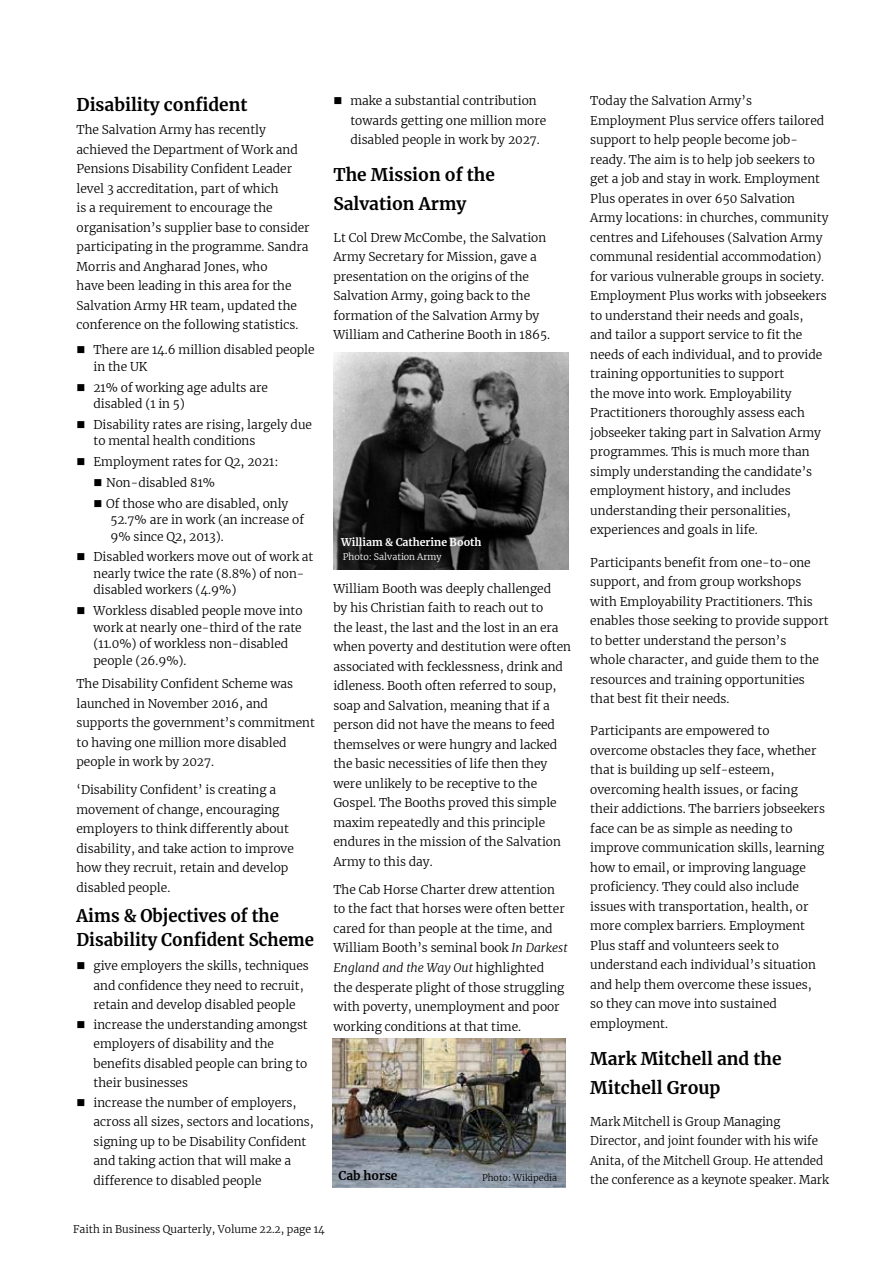
<style>
.page{position:relative;width:893px;height:1263px;background:#fff}
.page>*{position:absolute;margin:0;border:0;box-sizing:border-box;transform-origin:0 0}
.t1{font:700 17.25px/28.5px "Merriweather";color:#000}
.t2{font:300 12px/19.5px "Merriweather";color:#000}
.t3{font:700 12px "Merriweather";color:#000}
.t4{font:300 10.5px "Merriweather";color:#000}
.t5{font:700 10.5px "Merriweather";color:#fff}
.t6{font:300 9px "Merriweather";color:#fff}
.t7{font:300 9px "Merriweather";color:#000}
.s1{font-style:italic}
</style>
<div class="page">
<img style="left:332px;top:1038px;width:234px;height:149px">
<img style="left:333px;top:353px;width:235px;height:217px">
<h1 class="t1" style="left:77px;top:90px;width:172px">Disability confident</h1>
<p class="t2" style="left:77px;top:120px;width:235px">The Salvation Army has recently achieved the Department of Work and Pensions Disability Confident Leader level 3 accreditation, part of which<br>is a requirement to encourage the organisation’s supplier base to consider participating in the programme. Sandra Morris and Angharad Jones, who<br>have been leading in this area for the Salvation Army HR team, updated the conference on the following statistics.</p>
<p class="t2" style="left:94px;top:341px;width:223px;line-height:16.5px">There are 14.6 million disabled people in the UK</p>
<p class="t2" style="left:94px;top:379px;width:176px;line-height:16.5px">21% of working age adults are disabled (1 in 5)</p>
<p class="t2" style="left:94px;top:416px;width:220px;line-height:16.5px">Disability rates are rising, largely due to mental health conditions</p>
<p class="t2" style="left:106px;top:451px;width:184px;line-height:20.7px;text-indent:-13px">Employment rates for Q2, 2021:<br>Non-disabled 81%<br>Of those who are disabled, only</p>
<p class="t2" style="left:111px;top:511px;width:195px;line-height:16.5px">52.7% are in work (an increase of<br>9% since Q2, 2013).</p>
<p class="t2" style="left:93px;top:548px;width:221px;line-height:16.5px">Disabled workers move out of work at nearly twice the rate (8.8%) of non&shy;disabled workers (4.9%)</p>
<p class="t2" style="left:93px;top:602px;width:211px;line-height:16.5px">Workless disabled people move into work at nearly one-third of the rate (11.0%) of workless non-disabled people (26.9%).</p>
<p class="t2" style="left:76px;top:674px;width:240px">The Disability Confident Scheme was launched in November 2016, and supports the government’s commitment to having one million more disabled people in work by 2027.</p>
<p class="t2" style="left:76px;top:780px;width:219px">‘Disability Confident’ is creating a movement of change, encouraging employers to think differently about disability, and take action to improve how they recruit, retain and develop disabled people.</p>
<h1 class="t1" style="left:77px;top:903px;width:239px;line-height:24px">Aims &amp; Objectives of the<br>Disability Confident Scheme</h1>
<p class="t2" style="left:94px;top:955px;width:222px">give employers the skills, techniques and confidence they need to recruit, retain and develop disabled people increase the understanding amongst employers of disability and the benefits disabled people can bring to their businesses<br>increase the number of employers, across all sizes, sectors and locations, signing up to be Disability Confident and taking action that will make a difference to disabled people</p>
<p class="t2" style="left:350px;top:91px;width:197px">make a substantial contribution towards getting one million more disabled people in work by 2027.</p>
<h1 class="t1" style="left:333px;top:160px;width:163px">The Mission of the<br>Salvation Army</h1>
<p class="t2" style="left:333px;top:227px;width:218px">Lt Col Drew McCombe, the Salvation Army Secretary for Mission, gave a presentation on the origins of the Salvation Army, going back to the formation of the Salvation Army by William and Catherine Booth in 1865.</p>
<p class="t5" style="left:341px;top:535px;width:142px">William &amp; Catherine Booth</p>
<p class="t6" style="left:343px;top:550px;width:100px">Photo: Salvation Army</p>
<p class="t2" style="left:333px;top:578px;width:239px">William Booth was deeply challenged<br>by his Christian faith to reach out to<br>the least, the last and the lost in an era when poverty and destitution were often associated with fecklessness, drink and idleness. Booth often referred to soup, soap and Salvation, meaning that if a person did not have the means to feed themselves or were hungry and lacked the basic necessities of life then they were unlikely to be receptive to the Gospel. The Booths proved this simple maxim repeatedly and this principle endures in the mission of the Salvation Army to this day.</p>
<p class="t2" style="left:333px;top:879px;width:236px">The Cab Horse Charter drew attention to the fact that horses were often better cared for than people at the time, and William Booth’s seminal book <span class="s1">In Darkest England and the Way Out</span> highlighted<br>the desperate plight of those struggling with poverty, unemployment and poor working conditions at that time.</p>
<p class="t3" style="left:338px;top:1167px;width:61px">Cab horse</p>
<p class="t7" style="left:482px;top:1172px;width:77px">Photo: Wikipedia</p>
<p class="t4" style="left:73px;top:1221px;width:253px">Faith in Business Quarterly, Volume 22.2, page 14</p>
<p class="t2" style="left:590px;top:91px;width:240px">Today the Salvation Army’s Employment Plus service offers tailored support to help people become job&shy;ready. The aim is to help job seekers to get a job and stay in work. Employment Plus operates in over 650 Salvation Army locations: in churches, community centres and Lifehouses (Salvation Army communal residential accommodation) for various vulnerable groups in society.<br>Employment Plus works with jobseekers to understand their needs and goals,<br>and tailor a support service to fit the needs of each individual, and to provide training opportunities to support<br>the move into work. Employability Practitioners thoroughly assess each jobseeker taking part in Salvation Army programmes. This is much more than simply understanding the candidate’s employment history, and includes understanding their personalities, experiences and goals in life.</p>
<p class="t2" style="left:590px;top:552px;width:240px">Participants benefit from one-to-one support, and from group workshops with Employability Practitioners. This enables those seeking to provide support to better understand the person’s<br>whole character, and guide them to the resources and training opportunities that best fit their needs.</p>
<p class="t2" style="left:590px;top:721px;width:236px">Participants are empowered to overcome obstacles they face, whether that is building up self-esteem, overcoming health issues, or facing their addictions. The barriers jobseekers face can be as simple as needing to improve communication skills, learning how to email, or improving language proficiency. They could also include issues with transportation, health, or more complex barriers. Employment Plus staff and volunteers seek to understand each individual’s situation and help them overcome these issues, so they can move into sustained employment.</p>
<h1 class="t1" style="left:590px;top:1044px;width:193px">Mark Mitchell and the<br>Mitchell Group</h1>
<p class="t2" style="left:590px;top:1111px;width:240px">Mark Mitchell is Group Managing Director, and joint founder with his wife Anita, of the Mitchell Group. He attended the conference as a keynote speaker. Mark</p>
</div>
